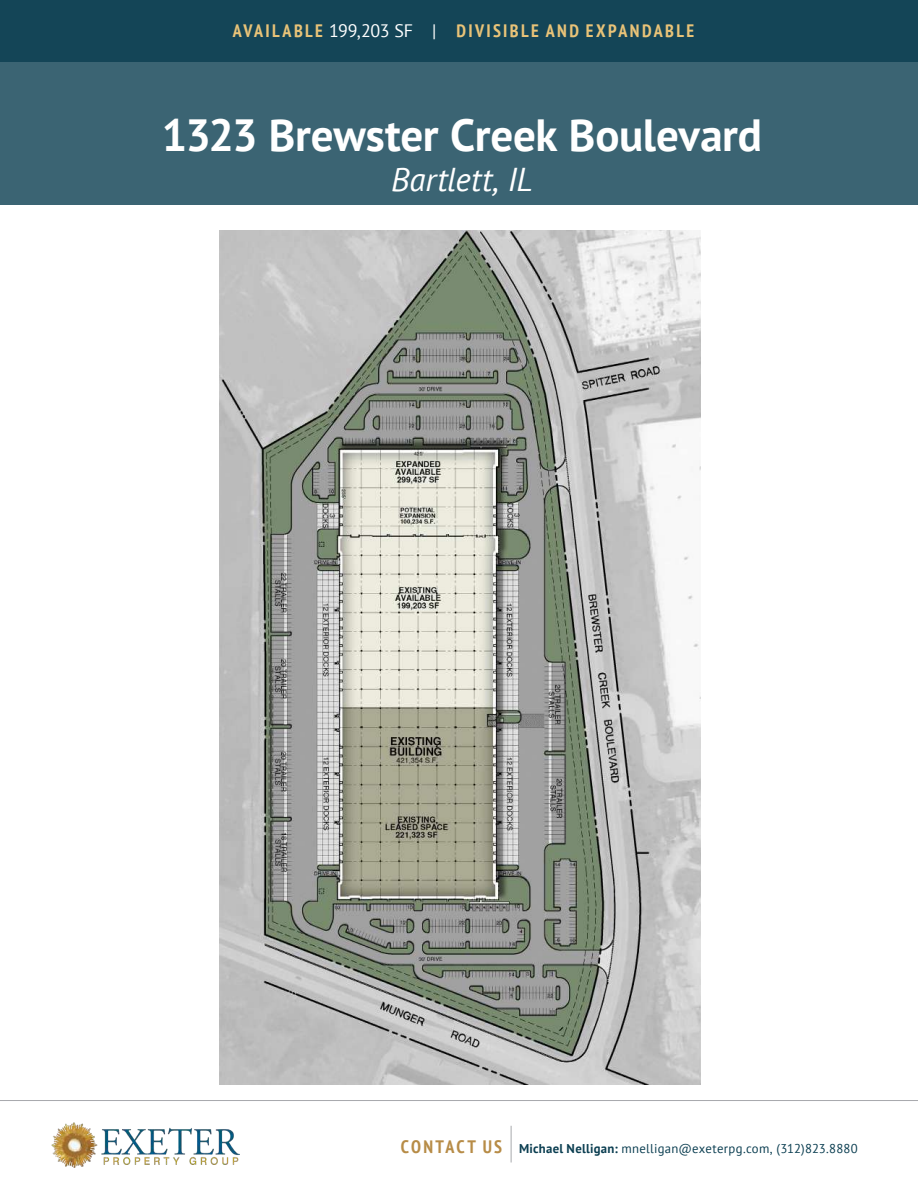
<style>
.page{position:relative;width:918px;height:1188px;background:#fff}
.page>*{position:absolute;margin:0;border:0;box-sizing:border-box;transform-origin:0 0}
.t1{font:700 45px "PT Sans";letter-spacing:-.005em;color:#fff}
.t2{font:italic 33px "PT Sans";color:#fff}
.t3{font:700 condensed 18px "PT Sans";letter-spacing:.135em;color:#e9c378}
.t4{font:700 condensed 18px "PT Sans";letter-spacing:.12em;color:#b78c47}
.t5{font:12.75px "PT Sans";letter-spacing:.02em;color:#0b3e51}
.s1{font-weight:400;font-stretch:normal;color:#fff}
.s2{font-weight:700}
</style>
<div class="page">
<hr style="left:0;top:1100px;width:918px;height:1px;background:#a8a9ad">
<hr style="left:511px;top:1126px;width:1px;height:36px;background:#a8a9ad">
<svg style="left:0;top:0;width:918px;height:205px;background:#2f5a6a"></svg>
<img style="left:51px;top:1122px;width:189px;height:46px">
<img style="left:220px;top:230px;width:481px;height:854px">
<h3 class="t3" style="left:233px;top:19px;width:463px">AVAILABLE <span class="s1">199,203 SF |</span> DIVISIBLE AND EXPANDABLE</h3>
<h1 class="t1" style="left:162px;top:105px;width:602px">1323 Brewster Creek Boulevard</h1>
<h2 class="t2" style="left:391px;top:158px;width:143px">Bartlett, IL</h2>
<h3 class="t4" style="left:401px;top:1135px;width:103px">CONTACT US</h3>
<p class="t5" style="left:519px;top:1141px;width:340px"><span class="s2">Michael Nelligan:</span> mnelligan@exeterpg.com, (312)823.8880</p>
</div>
